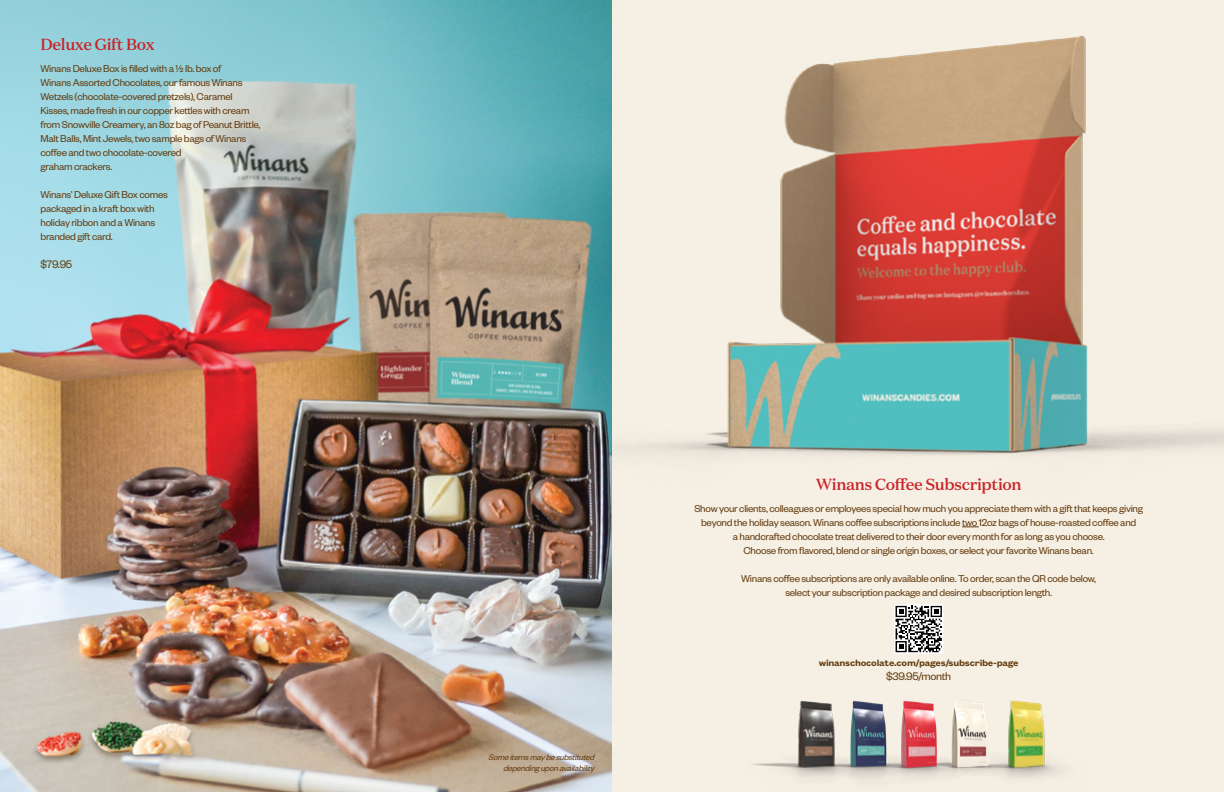
<style>
.page{position:relative;width:1224px;height:792px;background:#fff}
.page>*{position:absolute;margin:0;border:0;box-sizing:border-box;transform-origin:0 0}
.t1{font:500 16px "Domaine Text";letter-spacing:-.025em;color:#ca2429}
.t2{font:12px "Founders Grotesk";letter-spacing:-.025em;color:#643c0f}
.t3{font:11px/14px "Founders Grotesk";letter-spacing:-.025em;color:#643c0f}
.t4{font:600 10px "Founders Grotesk Text";letter-spacing:-.025em;color:#643c0f}
.t5{font:italic 9px/10.8px "Founders Grotesk";color:#643c0f;text-align:right}
</style>
<div class="page">
<img style="left:0;top:0;width:612px;height:792px">
<svg style="left:612px;top:0;width:612px;height:792px;background:#ded0c3"></svg>
<svg style="left:962px;top:527px;width:17px;height:1px"></svg>
<svg style="left:894px;top:604px;width:49px;height:50px"></svg>
<img style="left:745px;top:696px;width:66px;height:96px">
<img style="left:1033px;top:696px;width:56px;height:96px">
<img style="left:919px;top:693px;width:114px;height:99px">
<img style="left:932px;top:697px;width:56px;height:95px">
<img style="left:811px;top:696px;width:121px;height:96px">
<h1 class="t1" style="left:40px;top:34px;width:116px">Deluxe Gift Box</h1>
<p class="t3" style="left:40px;top:61px;width:222px">Winans Deluxe Box is filled with a ½ lb. box of<br>Winans Assorted Chocolates, our famous Winans Wetzels (chocolate-covered pretzels), Caramel Kisses, made fresh in our copper kettles with cream from Snowville Creamery, an 8oz bag of Peanut Brittle, Malt Balls, Mint Jewels, two sample bags of Winans coffee and two chocolate-covered<br>graham crackers.</p>
<p class="t3" style="left:40px;top:187px;width:129px">Winans’ Deluxe Gift Box comes packaged in a kraft box with holiday ribbon and a Winans branded gift card.</p>
<p class="t2" style="left:40px;top:257px;width:33px">$79.95</p>
<p class="t5" style="left:488px;top:752px;width:110px">Someitemsmaybesubstituted dependinguponavailability</p>
<h1 class="t1" style="left:816px;top:474px;width:207px">Winans Coffee Subscription</h1>
<p class="t3" style="left:694px;top:501px;width:450px;text-align:center">Show your clients, colleagues or employees special how much you appreciate them with a gift that keeps giving beyond the holiday season. Winans coffee subscriptions include two 12oz bags of house-roasted coffee and<br>a handcrafted chocolate treat delivered to their door every month for as long as you choose.<br>Choose from flavored, blend or single origin boxes, or select your favorite Winans bean.</p>
<p class="t3" style="left:741px;top:571px;width:356px;text-align:center">Winans coffee subscriptions are only available online. To order, scan the QR code below, select your subscription package and desired subscription length.</p>
<p class="t4" style="left:819px;top:656px;width:201px">winanschocolate.com/pages/subscribe-page</p>
<p class="t2" style="left:886px;top:669px;width:66px">$39.95/month</p>
</div>
